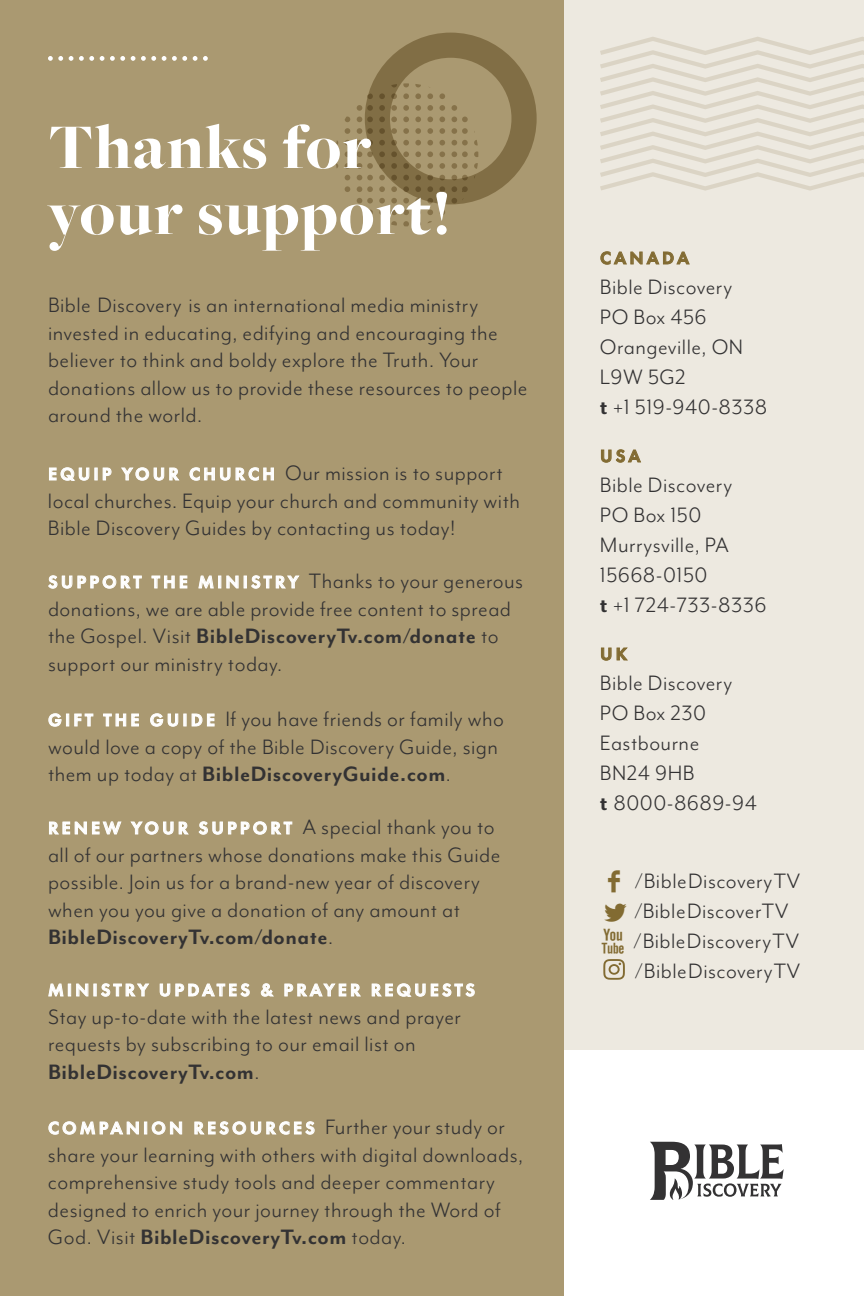
<style>
.page{position:relative;width:864px;height:1296px;background:#fff}
.page>*{position:absolute;margin:0;border:0;box-sizing:border-box;transform-origin:0 0}
.t1{font:900 66px/66px "Freight Big Pro";letter-spacing:.02em;color:#fff}
.t2{font:24px/27.6px "Mr Eaves Mod OT";letter-spacing:.02em;color:#333233}
.t3{font:600 18px "Futura PT";letter-spacing:.18em;color:#fff}
.t4{font:600 18px "Futura PT";letter-spacing:.18em;color:#826b32}
.s1{font-family:"Futura PT";font-weight:600;font-size:18px;color:#fff}
.s2{font-weight:700}
.s3{font-family:"Mr Eaves Mod OT";font-weight:400;font-size:24px;color:#333233}
.s4{font-weight:700;font-size:26px}
.s5{font-family:"Socialico";font-size:36px;color:#826b32}
.s6{font-family:"Socialico";font-size:38px;color:#826b32}
.s7{font-family:"Socialico";font-size:42px;color:#826b32}
</style>
<div class="page">
<div style="left:0;top:0;width:564px;height:1296px;background:#aa9971"></div>
<svg style="left:345px;top:117px;width:5px;height:5px"></svg>
<svg style="left:345px;top:128px;width:5px;height:6px"></svg>
<svg style="left:345px;top:140px;width:5px;height:5px"></svg>
<svg style="left:345px;top:151px;width:5px;height:6px"></svg>
<svg style="left:335px;top:151px;width:3px;height:6px"></svg>
<svg style="left:345px;top:163px;width:5px;height:6px"></svg>
<svg style="left:345px;top:175px;width:5px;height:5px"></svg>
<svg style="left:345px;top:186px;width:5px;height:6px"></svg>
<svg style="left:415px;top:221px;width:6px;height:5px"></svg>
<svg style="left:403px;top:221px;width:6px;height:5px"></svg>
<svg style="left:391px;top:221px;width:6px;height:5px"></svg>
<svg style="left:357px;top:33px;width:180px;height:182px"></svg>
<svg style="left:49px;top:467px;width:40px;height:14px"></svg>
<svg style="left:95px;top:468px;width:2px;height:12px"></svg>
<svg style="left:103px;top:468px;width:9px;height:12px"></svg>
<svg style="left:121px;top:467px;width:58px;height:14px"></svg>
<svg style="left:190px;top:467px;width:40px;height:14px"></svg>
<svg style="left:236px;top:467px;width:38px;height:14px"></svg>
<svg style="left:48px;top:575px;width:24px;height:14px"></svg>
<svg style="left:78px;top:575px;width:64px;height:14px"></svg>
<svg style="left:152px;top:576px;width:35px;height:12px"></svg>
<svg style="left:199px;top:575px;width:100px;height:14px"></svg>
<svg style="left:48px;top:713px;width:45px;height:14px"></svg>
<svg style="left:103px;top:714px;width:36px;height:12px"></svg>
<svg style="left:150px;top:713px;width:28px;height:14px"></svg>
<svg style="left:184px;top:714px;width:2px;height:12px"></svg>
<svg style="left:192px;top:714px;width:22px;height:12px"></svg>
<svg style="left:49px;top:821px;width:72px;height:13px"></svg>
<svg style="left:131px;top:821px;width:58px;height:14px"></svg>
<svg style="left:199px;top:821px;width:93px;height:14px"></svg>
<svg style="left:48px;top:984px;width:40px;height:12px"></svg>
<svg style="left:94px;top:983px;width:55px;height:14px"></svg>
<svg style="left:160px;top:983px;width:90px;height:14px"></svg>
<svg style="left:261px;top:983px;width:13px;height:14px"></svg>
<svg style="left:285px;top:984px;width:76px;height:13px"></svg>
<svg style="left:372px;top:983px;width:103px;height:14px"></svg>
<svg style="left:48px;top:1121px;width:134px;height:14px"></svg>
<svg style="left:195px;top:1121px;width:120px;height:14px"></svg>
<div style="left:564px;top:0;width:300px;height:1049px;background:#ede9e0"></div>
<svg style="left:48px;top:56px;width:15px;height:5px"></svg>
<svg style="left:69px;top:56px;width:4px;height:5px"></svg>
<svg style="left:79px;top:56px;width:15px;height:5px"></svg>
<svg style="left:100px;top:56px;width:4px;height:5px"></svg>
<svg style="left:110px;top:56px;width:15px;height:5px"></svg>
<svg style="left:131px;top:56px;width:4px;height:5px"></svg>
<svg style="left:141px;top:56px;width:15px;height:5px"></svg>
<svg style="left:162px;top:56px;width:4px;height:5px"></svg>
<svg style="left:172px;top:56px;width:15px;height:5px"></svg>
<svg style="left:193px;top:56px;width:4px;height:5px"></svg>
<svg style="left:203px;top:56px;width:5px;height:5px"></svg>
<svg style="left:600px;top:251px;width:90px;height:14px"></svg>
<svg style="left:601px;top:449px;width:40px;height:14px"></svg>
<svg style="left:601px;top:648px;width:10px;height:13px"></svg>
<svg style="left:617px;top:648px;width:11px;height:12px"></svg>
<svg style="left:600px;top:37px;width:264px;height:154px"></svg>
<svg style="left:650px;top:1142px;width:134px;height:58px"></svg>
<svg style="left:603px;top:959px;width:22px;height:21px"></svg>
<h1 class="t1" style="left:48px;top:113px;width:405px">Thanks for your support!</h1>
<p class="t2" style="left:48px;top:291px;width:481px">Bible Discovery is an international media ministry invested in educating, edifying and encouraging the believer to think and boldy explore the Truth. Your donations allow us to provide these resources to people around the world.</p>
<p class="t2" style="left:48px;top:459px;width:474px"><span class="s1">E Q U I P YO U R C H U R C H</span> Our mission is to support local churches. Equip your church and community with<br>Bible Discovery Guides by contacting us today!</p>
<p class="t2" style="left:48px;top:567px;width:477px"><span class="s1">SUPPORT THE MINISTRY</span> Thanks to your generous donations, we are able provide free content to spread the Gospel. Visit <span class="s2">BibleDiscoveryTv.com/donate</span> to support our ministry today.</p>
<p class="t2" style="left:48px;top:705px;width:458px"><span class="s1">G I F T T H E G U I D E</span> If you have friends or family who would love a copy of the Bible Discovery Guide, sign them up today at <span class="s2">BibleDiscoveryGuide.com</span>.</p>
<p class="t2" style="left:48px;top:813px;width:454px"><span class="s1">RENEW YOUR SUPPORT</span> A special thank you to all of our partners whose donations make this Guide possible. Join us for a brand-new year of discovery when you you give a donation of any amount at <span class="s2">BibleDiscoveryTv.com/donate</span>.</p>
<p class="t3" style="left:48px;top:979px;width:428px">MINISTRY UPDATES &amp; PRAYER REQUESTS</p>
<p class="t2" style="left:48px;top:1003px;width:414px">Stay up-to-date with the latest news and prayer requests by subscribing to our email list on<br><span class="s2">BibleDiscoveryTv.com</span>.</p>
<p class="t3" style="left:48px;top:1117px;width:458px">COMPANION RESOURCES <span class="s3">Further your study or</span></p>
<p class="t2" style="left:48px;top:1141px;width:477px">share your learning with others with digital downloads, comprehensive study tools and deeper commentary designed to enrich your journey through the Word of God. Visit <span class="s2">BibleDiscoveryTv.com</span> today.</p>
<p class="t4" style="left:600px;top:247px;width:91px">CANADA</p>
<p class="t2" style="left:600px;top:272px;width:169px;line-height:30px">Bible Discovery<br>PO Box 456<br>Orangeville, ON<br>L9W 5G2<br><span class="s4">t</span> +1 519-940-8338</p>
<p class="t4" style="left:600px;top:445px;width:42px">USA</p>
<p class="t2" style="left:600px;top:470px;width:168px;line-height:30px">Bible Discovery<br>PO Box 150<br>Murrysville, PA<br>15668-0150<br><span class="s4">t</span> +1 724-733-8336</p>
<p class="t4" style="left:600px;top:643px;width:29px">UK</p>
<p class="t2" style="left:600px;top:668px;width:158px;line-height:30px">Bible Discovery<br>PO Box 230<br>Eastbourne<br>BN24 9HB<br><span class="s4">t</span> 8000-8689-94</p>
<p class="t2" style="left:607px;top:867px;width:195px"><span class="s5">F</span> /BibleDiscoveryTV</p>
<p class="t2" style="left:600px;top:897px;width:190px"><span class="s6">L</span> /BibleDiscoverTV</p>
<p class="t2" style="left:600px;top:927px;width:201px"><span class="s7">X</span> /BibleDiscoveryTV</p>
<p class="t2" style="left:635px;top:957px;width:167px">/BibleDiscoveryTV</p>
</div>
